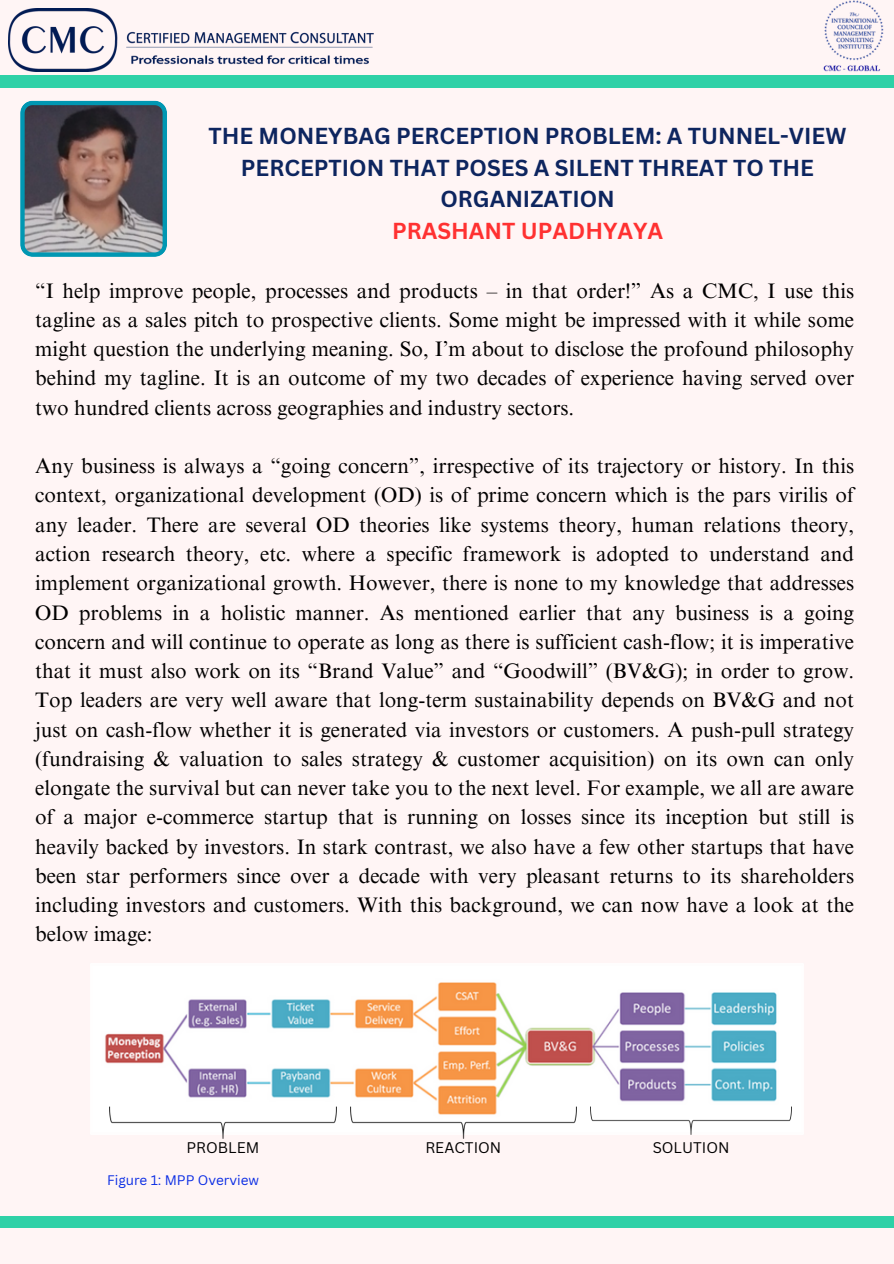
<style>
.page{position:relative;width:894px;height:1264px;background:#fff}
.page>*{position:absolute;margin:0;border:0;box-sizing:border-box;transform-origin:0 0}
.t1{font:700 22.5px/31.5px "Canva Sans";color:#0d255f;text-align:center}
.t2{font:21px/29.2px "Times NRMT Pro";color:#000;text-align:justify}
.t3{font:15px "Canva Sans";color:#000}
.t4{font:13.5px "Canva Sans";color:#0c2ee4}
.s1{color:#ff3131}
</style>
<div class="page">
<div style="left:0;top:0;width:893px;height:1263px;background:#fff5f5"></div>
<div style="left:0;top:76px;width:892px;height:11px;background:#2fd1a7"></div>
<svg style="left:20px;top:101px;width:147px;height:156px;background:#696b6f"></svg>
<img style="left:9px;top:9px;width:364px;height:63px">
<img style="left:819px;top:0;width:70px;height:76px">
<img style="left:105px;top:982px;width:687px;height:153px">
<img style="left:110px;top:1106px;width:226px;height:32px">
<img style="left:590px;top:1106px;width:201px;height:28px">
<img style="left:350px;top:1106px;width:226px;height:32px">
<div style="left:0;top:1216px;width:893px;height:11px;background:#2fd1a7"></div>
<p class="t1" style="left:208px;top:120px;width:639px">THE MONEYBAG PERCEPTION PROBLEM: A TUNNEL-VIEW<br>PERCEPTION THAT POSES A SILENT THREAT TO THE<br>ORGANIZATION<br><span class="s1">PRASHANT UPADHYAYA</span></p>
<h2 class="t2" style="left:35px;top:278px;width:820px">“I help improve people, processes and products – in that order!” As a CMC, I use this tagline as a sales pitch to prospective clients. Some might be impressed with it while some might question the underlying meaning. So, I’m about to disclose the profound philosophy behind my tagline. It is an outcome of my two decades of experience having served over two hundred clients across geographies and industry sectors.</h2>
<h2 class="t2" style="left:35px;top:454px;width:820px">Any business is always a “going concern”, irrespective of its trajectory or history. In this context, organizational development (OD) is of prime concern which is the pars virilis of any leader. There are several OD theories like systems theory, human relations theory, action research theory, etc. where a specific framework is adopted to understand and implement organizational growth. However, there is none to my knowledge that addresses OD problems in a holistic manner. As mentioned earlier that any business is a going concern and will continue to operate as long as there is sufficient cash-flow; it is imperative that it must also work on its “Brand Value” and “Goodwill” (BV&amp;G); in order to grow.<br>Top leaders are very well aware that long-term sustainability depends on BV&amp;G and not just on cash-flow whether it is generated via investors or customers. A push-pull strategy (fundraising &amp; valuation to sales strategy &amp; customer acquisition) on its own can only elongate the survival but can never take you to the next level. For example, we all are aware of a major e-commerce startup that is running on losses since its inception but still is heavily backed by investors. In stark contrast, we also have a few other startups that have been star performers since over a decade with very pleasant returns to its shareholders including investors and customers. With this background, we can now have a look at the below image:</h2>
<h3 class="t3" style="left:186px;top:1136px;width:74px">PROBLEM</h3>
<h3 class="t3" style="left:425px;top:1136px;width:77px">REACTION</h3>
<p class="t3" style="left:652px;top:1136px;width:78px">SOLUTION</p>
<h3 class="t4" style="left:107px;top:1170px;width:153px">Figure 1: MPP Overview</h3>
</div>
